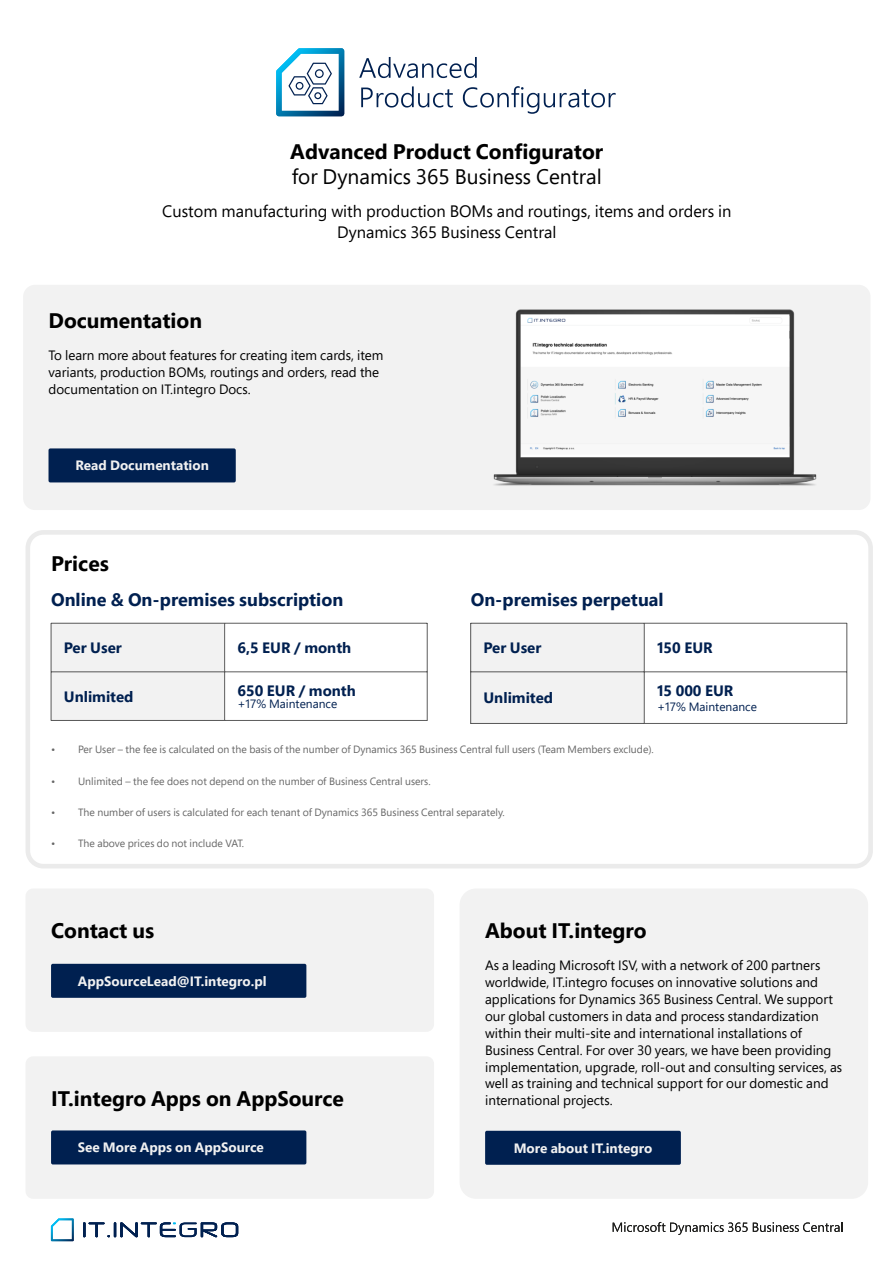
<style>
.page{position:relative;width:894px;height:1263px;background:#fff}
.page>*{position:absolute;margin:0;border:0;box-sizing:border-box;transform-origin:0 0}
.t1{font:700 21px "Segoe Pro";color:#000}
.t2{font:21px "Segoe Pro";color:#000}
.t3{font:700 18px "Segoe Pro";color:#002050}
.t4{font:16.5px/20.7px "Segoe Pro";color:#000;text-align:center}
.t5{font:700 15px "Segoe Pro";color:#002050}
.t6{font:13.5px/16.8px "Segoe Pro";color:#000}
.t7{font:700 13.5px "Segoe Pro";color:#f1f1f1}
.t8{font:12px "Segoe Pro";color:#002050}
.t9{font:10.5px "Segoe Pro";color:#666}
</style>
<div class="page">
<svg style="left:26px;top:530px;width:846px;height:338px"></svg>
<div style="left:51px;top:623px;width:173px;height:97px;background:#f2f2f2"></div>
<div style="left:224px;top:623px;width:203px;height:97px;background:#fff"></div>
<hr style="left:51px;top:623px;width:1px;height:98px;background:#999">
<hr style="left:427px;top:623px;width:1px;height:98px;background:#888">
<hr style="left:224px;top:623px;width:1px;height:97px;background:#717171">
<hr style="left:51px;top:623px;width:376px;height:1px;background:#878787">
<hr style="left:51px;top:672px;width:376px;height:1px;background:#c7c7c7">
<hr style="left:51px;top:720px;width:376px;height:1px;background:#616161">
<svg style="left:612px;top:1222px;width:230px;height:13px"></svg>
<svg style="left:51px;top:1218px;width:23px;height:23px"></svg>
<svg style="left:83px;top:1222px;width:155px;height:15px"></svg>
<div style="left:459px;top:889px;width:408px;height:310px;background:#f2f2f2;border-radius:16px"></div>
<div style="left:485px;top:1131px;width:195px;height:34px;background:#002050;border-radius:2px"></div>
<div style="left:26px;top:1056px;width:408px;height:143px;background:#f2f2f2;border-radius:8px"></div>
<div style="left:51px;top:1130px;width:255px;height:34px;background:#002050;border-radius:2px"></div>
<div style="left:26px;top:889px;width:408px;height:143px;background:#f2f2f2;border-radius:8px"></div>
<div style="left:51px;top:964px;width:255px;height:34px;background:#002050;border-radius:2px"></div>
<div style="left:23px;top:285px;width:847px;height:225px;background:#f2f2f2;border-radius:12px"></div>
<div style="left:48px;top:448px;width:188px;height:34px;background:#002050;border-radius:2px"></div>
<img style="left:493px;top:309px;width:324px;height:177px">
<img style="left:276px;top:48px;width:68px;height:68px">
<svg style="left:359px;top:57px;width:117px;height:21px"></svg>
<svg style="left:361px;top:86px;width:91px;height:22px"></svg>
<svg style="left:462px;top:86px;width:153px;height:28px"></svg>
<div style="left:470px;top:623px;width:174px;height:100px;background:#f2f2f2"></div>
<div style="left:644px;top:623px;width:202px;height:100px;background:#fff"></div>
<hr style="left:470px;top:623px;width:1px;height:101px;background:#737373">
<hr style="left:846px;top:623px;width:1px;height:101px;background:#939393">
<hr style="left:643px;top:623px;width:1px;height:100px;background:#cdcdcd">
<hr style="left:470px;top:623px;width:376px;height:1px;background:#878787">
<hr style="left:470px;top:672px;width:376px;height:1px;background:#c7c7c7">
<hr style="left:470px;top:723px;width:376px;height:1px;background:#616161">
<h1 class="t1" style="left:290px;top:143px;width:314px">Advanced Product Configurator</h1>
<h1 class="t2" style="left:291px;top:168px;width:311px">for Dynamics 365 Business Central</h1>
<p class="t4" style="left:162px;top:202px;width:570px">Custom manufacturing with production BOMs and routings, items and orders in<br>Dynamics 365 Business Central</p>
<h1 class="t1" style="left:48px;top:312px;width:155px">Documentation</h1>
<p class="t6" style="left:48px;top:348px;width:336px">To learn more about features for creating item cards, item variants, production BOMs, routings and orders, read the documentation on IT.integro Docs.</p>
<p class="t7" style="left:75px;top:460px;width:135px">Read Documentation</p>
<h1 class="t1" style="left:51px;top:555px;width:59px">Prices</h1>
<h2 class="t3" style="left:51px;top:592px;width:294px">Online &amp; On-premises subscription</h2>
<p class="t5" style="left:64px;top:642px;width:59px">Per User</p>
<p class="t5" style="left:237px;top:642px;width:115px">6,5 EUR / month</p>
<p class="t5" style="left:64px;top:690px;width:71px">Unlimited</p>
<p class="t5" style="left:237px;top:684px;width:120px">650 EUR / month</p>
<p class="t8" style="left:237px;top:699px;width:101px">+17% Maintenance</p>
<h2 class="t3" style="left:470px;top:592px;width:194px">On-premises perpetual</h2>
<p class="t5" style="left:483px;top:642px;width:59px">Per User</p>
<p class="t5" style="left:656px;top:642px;width:57px">150 EUR</p>
<p class="t5" style="left:483px;top:692px;width:71px">Unlimited</p>
<p class="t5" style="left:656px;top:684px;width:78px">15 000 EUR</p>
<p class="t8" style="left:656px;top:702px;width:101px">+17% Maintenance</p>
<p class="t9" style="left:51px;top:746px;width:604px">• Per User – the fee is calculated on the basis of the number of Dynamics 365 Business Central full users (Team Members exclude).</p>
<p class="t9" style="left:51px;top:777px;width:381px">• Unlimited – the fee does not depend on the number of Business Central users.</p>
<p class="t9" style="left:51px;top:808px;width:455px">• The number of users is calculated for each tenant of Dynamics 365 Business Central separately.</p>
<p class="t9" style="left:51px;top:839px;width:195px">• The above prices do not include VAT.</p>
<h1 class="t1" style="left:51px;top:922px;width:105px">Contact us</h1>
<p class="t7" style="left:78px;top:976px;width:190px">AppSourceLead@IT.integro.pl</p>
<h1 class="t1" style="left:51px;top:1090px;width:294px">IT.integro Apps on AppSource</h1>
<p class="t7" style="left:78px;top:1142px;width:187px">See More Apps on AppSource</p>
<h1 class="t1" style="left:485px;top:922px;width:163px">About IT.integro</h1>
<p class="t6" style="left:485px;top:958px;width:358px">As a leading Microsoft ISV, with a network of 200 partners worldwide, IT.integro focuses on innovative solutions and applications for Dynamics 365 Business Central. We support our global customers in data and process standardization within their multi-site and international installations of Business Central. For over 30 years, we have been providing implementation, upgrade, roll-out and consulting services, as well as training and technical support for our domestic and international projects.</p>
<p class="t7" style="left:513px;top:1143px;width:140px">More about IT.integro</p>
</div>
